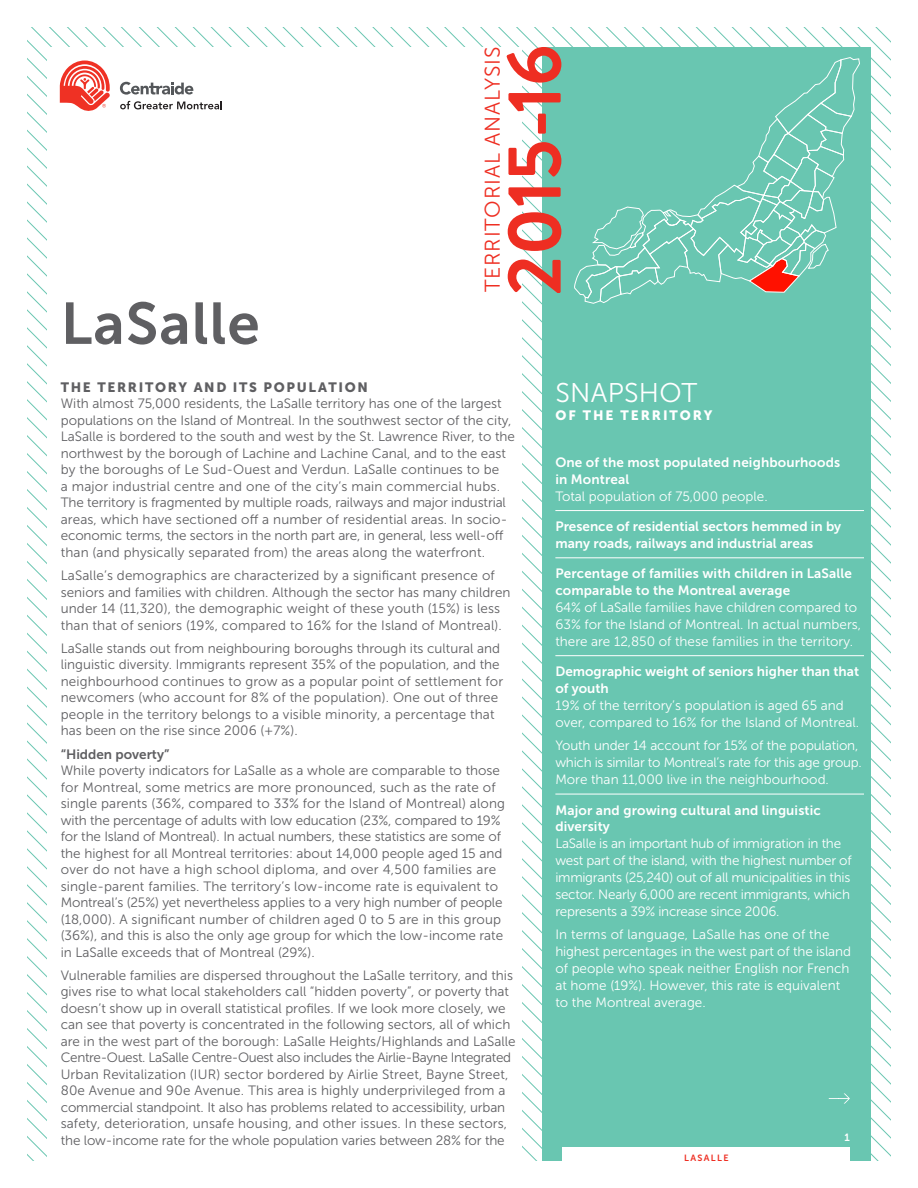
<style>
.page{position:relative;width:918px;height:1188px;background:#fff}
.page>*{position:absolute;margin:0;border:0;box-sizing:border-box;transform-origin:0 0}
.t1{font:700 76.8px "Brandon Grotesque";color:#ee2e22}
.Grand-titre{font:58.5px "Museo Sans 700";letter-spacing:.02em;color:#5f5f62}
.SOUS-Titre{font:27px "Museo Sans 300";letter-spacing:.01em;color:#fff}
.SOUS-Titre-2{font:21.3px "Museo Sans 300";letter-spacing:.04em;color:#ee2e22}
.Texte_Courant{font:13.5px/16.5px "Museo Sans 300";color:#5f5f62}
.t2{font:13.5px/16.8px "Museo Sans 300";letter-spacing:-.01em;color:#fff}
.t3{font:13.5px/16.8px "Museo Sans 700";letter-spacing:.01em;color:#fff}
.Sous-titre{font:13.5px "Museo Sans 900";letter-spacing:.125em;color:#5f5f62}
.SOUS-Titre-3{font:13.5px "Museo Sans 900";letter-spacing:.145em;color:#fff}
.SOUS-Titre-4{font:10.5px "Museo Sans 700";color:#fff}
.t4{font:9px "Museo Sans 700";letter-spacing:.15em;color:#ee2e22}
.s1{font-family:"Museo Sans 700"}
</style>
<div class="page">
<svg style="left:721px;top:27px;width:170px;height:630px"></svg>
<div style="left:542px;top:47px;width:329px;height:1114px;background:#69c6b1"></div>
<hr style="left:555px;top:510px;width:309px;height:1px;background:#fff">
<hr style="left:555px;top:558px;width:309px;height:1px;background:#fff">
<hr style="left:555px;top:655px;width:309px;height:1px;background:#fff">
<hr style="left:555px;top:794px;width:309px;height:1px;background:#fff">
<svg style="left:574px;top:57px;width:286px;height:247px"></svg>
<div style="left:563px;top:1148px;width:287px;height:20px;background:#fff"></div>
<svg style="left:829px;top:1093px;width:21px;height:11px"></svg>
<svg style="left:60px;top:61px;width:50px;height:50px"></svg>
<svg style="left:120px;top:82px;width:73px;height:13px"></svg>
<svg style="left:120px;top:101px;width:102px;height:8px"></svg>
<p class="Grand-titre" style="left:61px;top:291px;width:201px">LaSalle</p>
<p class="SOUS-Titre-2" style="left:481px;top:292px;width:247px;rotate:-90deg">TERRITORIAL ANALYSIS</p>
<p class="t1" style="left:481px;top:295px;width:252px;rotate:-90deg">2015-16</p>
<p class="Sous-titre" style="left:61px;top:380px;width:309px">THE TERRITORY AND ITS POPULATION</p>
<p class="Texte_Courant" style="left:61px;top:396px;width:456px">With almost 75,000 residents, the LaSalle territory has one of the largest populations on the Island of Montreal. In the southwest sector of the city, LaSalle is bordered to the south and west by the St. Lawrence River, to the northwest by the borough of Lachine and Lachine Canal, and to the east by the boroughs of Le Sud-Ouest and Verdun. LaSalle continues to be<br>a major industrial centre and one of the city’s main commercial hubs.<br>The territory is fragmented by multiple roads, railways and major industrial areas, which have sectioned off a number of residential areas. In socio&shy;economic terms, the sectors in the north part are, in general, less well-off than (and physically separated from) the areas along the waterfront.</p>
<p class="Texte_Courant" style="left:61px;top:567px;width:451px">LaSalle’s demographics are characterized by a significant presence of seniors and families with children. Although the sector has many children under 14 (11,320), the demographic weight of these youth (15%) is less than that of seniors (19%, compared to 16% for the Island of Montreal).</p>
<p class="Texte_Courant" style="left:61px;top:640px;width:444px">LaSalle stands out from neighbouring boroughs through its cultural and linguistic diversity. Immigrants represent 35% of the population, and the neighbourhood continues to grow as a popular point of settlement for newcomers (who account for 8% of the population). One out of three people in the territory belongs to a visible minority, a percentage that has been on the rise since 2006 (+7%).</p>
<p class="Texte_Courant" style="left:61px;top:746px;width:446px"><span class="s1">“Hidden poverty”<br></span>While poverty indicators for LaSalle as a whole are comparable to those for Montreal, some metrics are more pronounced, such as the rate of single parents (36%, compared to 33% for the Island of Montreal) along with the percentage of adults with low education (23%, compared to 19% for the Island of Montreal). In actual numbers, these statistics are some of the highest for all Montreal territories: about 14,000 people aged 15 and over do not have a high school diploma, and over 4,500 families are single-parent families. The territory’s low-income rate is equivalent to Montreal’s (25%) yet nevertheless applies to a very high number of people (18,000). A significant number of children aged 0 to 5 are in this group (36%), and this is also the only age group for which the low-income rate in LaSalle exceeds that of Montreal (29%).</p>
<p class="Texte_Courant" style="left:61px;top:967px;width:456px">Vulnerable families are dispersed throughout the LaSalle territory, and this gives rise to what local stakeholders call “hidden poverty”, or poverty that doesn’t show up in overall statistical profiles. If we look more closely, we can see that poverty is concentrated in the following sectors, all of which are in the west part of the borough: LaSalle Heights/Highlands and LaSalle Centre-Ouest. LaSalle Centre-Ouest also includes the Airlie-Bayne Integrated Urban Revitalization (IUR) sector bordered by Airlie Street, Bayne Street, 80e Avenue and 90e Avenue. This area is highly underprivileged from a commercial standpoint. It also has problems related to accessibility, urban safety, deterioration, unsafe housing, and other issues. In these sectors, the low-income rate for the whole population varies between 28% for the</p>
<p class="SOUS-Titre" style="left:555px;top:378px;width:144px">SNAPSHOT</p>
<p class="SOUS-Titre-3" style="left:555px;top:408px;width:159px">OF THE TERRITORY</p>
<p class="t3" style="left:555px;top:454px;width:286px">One of the most populated neighbourhoods in Montreal</p>
<p class="t2" style="left:555px;top:488px;width:214px">Total population of 75,000 people.</p>
<p class="t3" style="left:555px;top:518px;width:287px">Presence of residential sectors hemmed in by many roads, railways and industrial areas</p>
<p class="t3" style="left:555px;top:565px;width:298px">Percentage of families with children in LaSalle comparable to the Montreal average</p>
<p class="t2" style="left:555px;top:599px;width:307px">64% of LaSalle families have children compared to<br>63% for the Island of Montreal. In actual numbers, there are 12,850 of these families in the territory.</p>
<p class="t3" style="left:555px;top:663px;width:305px">Demographic weight of seniors higher than that of youth</p>
<p class="t2" style="left:555px;top:697px;width:305px">19% of the territory’s population is aged 65 and over, compared to 16% for the Island of Montreal.</p>
<p class="t2" style="left:555px;top:737px;width:308px">Youth under 14 account for 15% of the population, which is similar to Montreal’s rate for this age group.<br>More than 11,000 live in the neighbourhood.</p>
<p class="t3" style="left:555px;top:801px;width:267px">Major and growing cultural and linguistic diversity</p>
<p class="t2" style="left:555px;top:835px;width:298px">LaSalle is an important hub of immigration in the west part of the island, with the highest number of immigrants (25,240) out of all municipalities in this sector. Nearly 6,000 are recent immigrants, which represents a 39% increase since 2006.</p>
<p class="t2" style="left:555px;top:926px;width:297px">In terms of language, LaSalle has one of the highest percentages in the west part of the island of people who speak neither English nor French at home (19%). However, this rate is equivalent to the Montreal average.</p>
<p class="t4" style="left:684px;top:1153px;width:46px">LASALLE</p>
<p class="SOUS-Titre-4" style="left:845px;top:1131px;width:7px">1</p>
</div>
